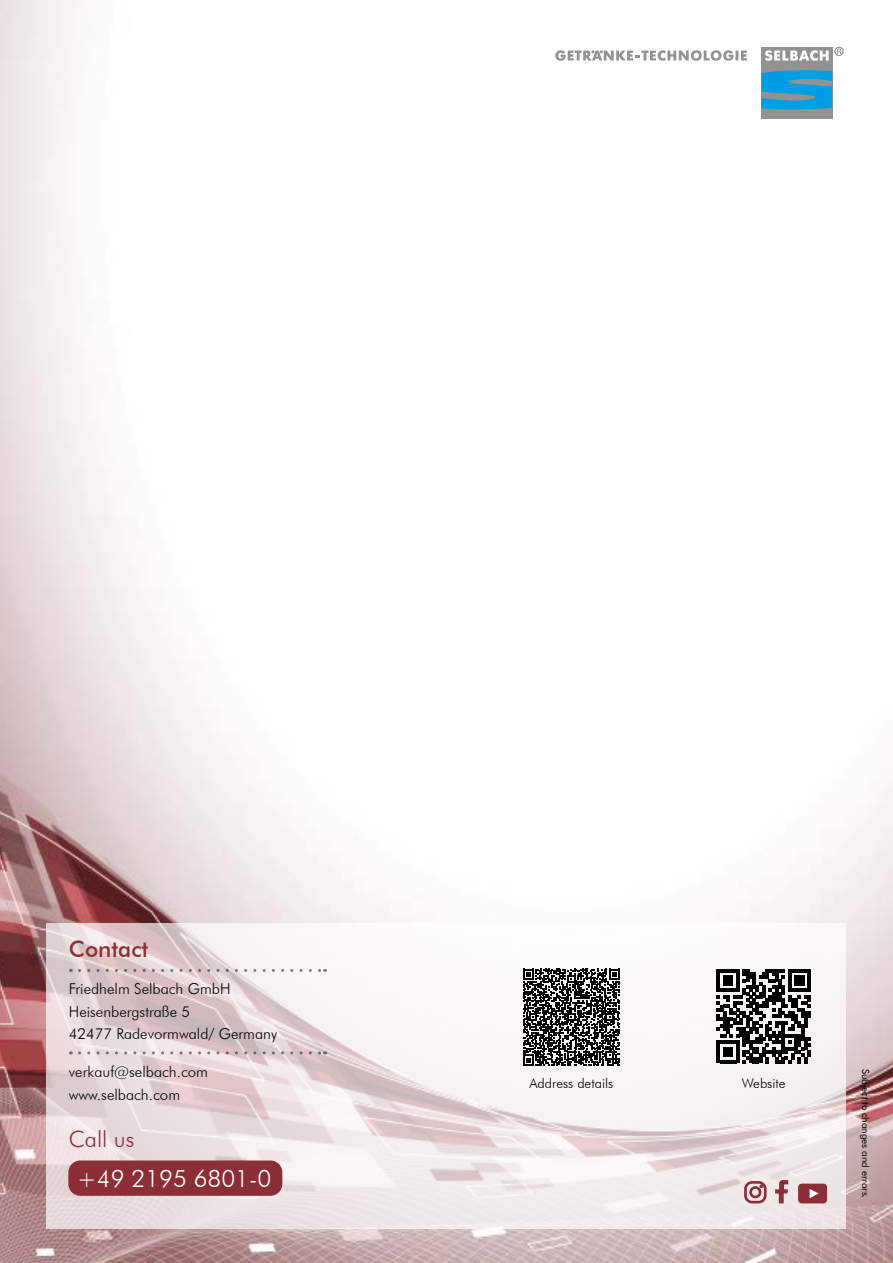
<style>
.page{position:relative;width:893px;height:1263px;background:#fff}
.page>*{position:absolute;margin:0;border:0;box-sizing:border-box;transform-origin:0 0}
.t1{font:300 24px "Futura BT";color:#fff}
.t2{font:500 22.5px "Futura BT";color:#8b2e35}
.t3{font:300 22.5px "Futura BT";color:#8b2e35}
.t4{font:300 15px/22.5px "Futura BT";color:#000}
.t5{font:300 13.5px "Futura BT";color:#000}
.t6{font:9.75px "Futura BT";color:#000}
</style>
<div class="page">
<img style="left:0;top:0;width:893px;height:1263px">
<svg style="left:47px;top:923px;width:799px;height:306px"></svg>
<svg style="left:555px;top:50px;width:192px;height:11px"></svg>
<div style="left:761px;top:47px;width:72px;height:72px;background:#929292"></div>
<svg style="left:761px;top:70px;width:71px;height:39px"></svg>
<svg style="left:765px;top:50px;width:64px;height:11px"></svg>
<svg style="left:835px;top:47px;width:8px;height:9px"></svg>
<div style="left:834px;top:47px;width:9px;height:9px;border:1px solid #929292;border-radius:50%"></div>
<svg style="left:79px;top:969px;width:247px;height:3px"></svg>
<svg style="left:523px;top:969px;width:97px;height:97px"></svg>
<svg style="left:717px;top:969px;width:94px;height:94px"></svg>
<svg style="left:79px;top:1051px;width:247px;height:3px"></svg>
<svg style="left:743px;top:1180px;width:25px;height:25px"></svg>
<svg style="left:775px;top:1180px;width:13px;height:23px"></svg>
<div style="left:798px;top:1183px;width:29px;height:20px;background:#8b2e35;border-radius:4px"></div>
<svg style="left:810px;top:1189px;width:8px;height:9px"></svg>
<div style="left:68px;top:1160px;width:214px;height:36px;background:#8b2e35;border-radius:12px"></div>
<h2 class="t2" style="left:69px;top:935px;width:81px">Contact</h2>
<p class="t4" style="left:69px;top:978px;width:210px">Friedhelm Selbach GmbH<br>Heisenbergstraße 5<br>42477 Radevormwald/ Germany</p>
<p class="t4" style="left:69px;top:1060px;width:141px">verkauf@selbach.com www.selbach.com</p>
<h2 class="t3" style="left:69px;top:1125px;width:67px">Call us</h2>
<h1 class="t1" style="left:77px;top:1164px;width:196px">+49 2195 6801-0</h1>
<p class="t5" style="left:529px;top:1074px;width:85px">Address details</p>
<p class="t5" style="left:742px;top:1074px;width:45px">Website</p>
<p class="t6" style="left:872px;top:1069px;width:131px;rotate:90deg">Subject to changes and errors.</p>
</div>
